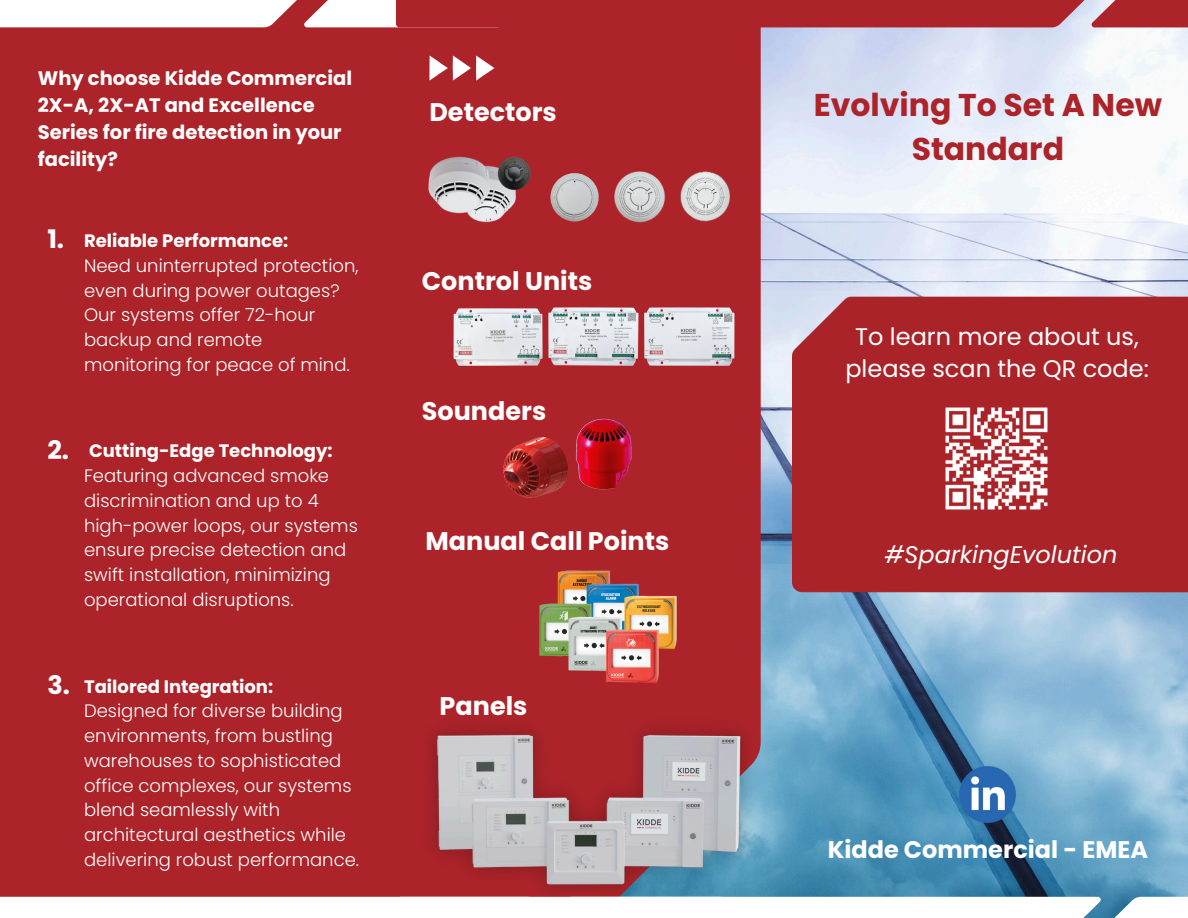
<style>
.page{position:relative;width:1188px;height:918px;background:#fff}
.page>*{position:absolute;margin:0;border:0;box-sizing:border-box;transform-origin:0 0}
.t1{font:700 31.5px/43.8px "Poppins";color:#ac242a;text-align:center}
.t2{font:700 25.5px "Poppins";color:#fff}
.t3{font:24px/32.7px "Poppins";color:#fff;text-align:center}
.t4{font:700 24px "Poppins";color:#fff}
.t5{font:italic 24px "Poppins";color:#fff}
.t6{font:700 19.5px/27px "Poppins";color:#fff}
.t7{font:300 18px/24.8px "Poppins";color:#fff}
.t8{font:700 18px "Poppins";color:#fff}
.s1{font-weight:700}
</style>
<div class="page">
<img style="left:761px;top:27px;width:427px;height:870px">
<div style="left:630px;top:27px;width:131px;height:688px;background:#ac242a"></div>
<div style="left:0;top:27px;width:630px;height:870px;background:#ac242a"></div>
<svg style="left:429px;top:56px;width:65px;height:24px"></svg>
<svg style="left:1101px;top:897px;width:38px;height:21px"></svg>
<img style="left:396px;top:715px;width:382px;height:182px">
<img style="left:519px;top:542px;width:167px;height:143px">
<img style="left:424px;top:154px;width:108px;height:71px">
<img style="left:551px;top:173px;width:48px;height:49px">
<img style="left:611px;top:168px;width:57px;height:57px">
<img style="left:678px;top:170px;width:54px;height:54px">
<img style="left:454px;top:308px;width:89px;height:58px">
<img style="left:548px;top:307px;width:90px;height:59px">
<img style="left:644px;top:307px;width:90px;height:59px">
<img style="left:500px;top:432px;width:72px;height:72px">
<img style="left:567px;top:418px;width:74px;height:74px">
<div style="left:1091px;top:0;width:97px;height:27px;background:#ac242a"></div>
<div style="left:396px;top:0;width:700px;height:27px;background:#ac242a"></div>
<div style="left:792px;top:297px;width:396px;height:295px;background:#aa2328"></div>
<img style="left:943px;top:405px;width:108px;height:108px">
<img style="left:956px;top:762px;width:64px;height:64px">
<h2 class="t6" style="left:38px;top:65px;width:316px">Why choose Kidde Commercial<br>2X-A, 2X-AT and Excellence<br>Series for fire detection in your facility?</h2>
<p class="t2" style="left:47px;top:222px;width:18px">1.</p>
<p class="t8" style="left:84px;top:228px;width:206px">Reliable Performance:</p>
<p class="t7" style="left:84px;top:253px;width:276px">Need uninterrupted protection, even during power outages?<br>Our systems offer 72-hour backup and remote monitoring for peace of mind.</p>
<h1 class="t2" style="left:47px;top:432px;width:23px">2.</h1>
<h2 class="t7" style="left:84px;top:439px;width:275px"><span class="s1">Cutting-Edge Technology:<br></span>Featuring advanced smoke discrimination and up to 4 high-power loops, our systems ensure precise detection and swift installation, minimizing operational disruptions.</h2>
<p class="t2" style="left:47px;top:667px;width:24px">3.</p>
<p class="t8" style="left:84px;top:674px;width:191px">Tailored Integration:</p>
<h2 class="t7" style="left:84px;top:699px;width:277px">Designed for diverse building environments, from bustling warehouses to sophisticated office complexes, our systems blend seamlessly with architectural aesthetics while delivering robust performance.</h2>
<p class="t2" style="left:429px;top:94px;width:129px">Detectors</p>
<h3 class="t2" style="left:422px;top:263px;width:172px">Control Units</h3>
<p class="t2" style="left:422px;top:393px;width:126px">Sounders</p>
<h4 class="t2" style="left:426px;top:524px;width:245px">Manual Call Points</h4>
<h3 class="t2" style="left:440px;top:688px;width:89px">Panels</h3>
<p class="t1" style="left:814px;top:83px;width:350px">Evolving To Set A New<br>Standard</p>
<p class="t3" style="left:845px;top:320px;width:305px">To learn more about us, please scan the QR code:</p>
<p class="t5" style="left:884px;top:538px;width:235px">#SparkingEvolution</p>
<p class="t4" style="left:828px;top:833px;width:322px">Kidde Commercial - EMEA</p>
</div>
